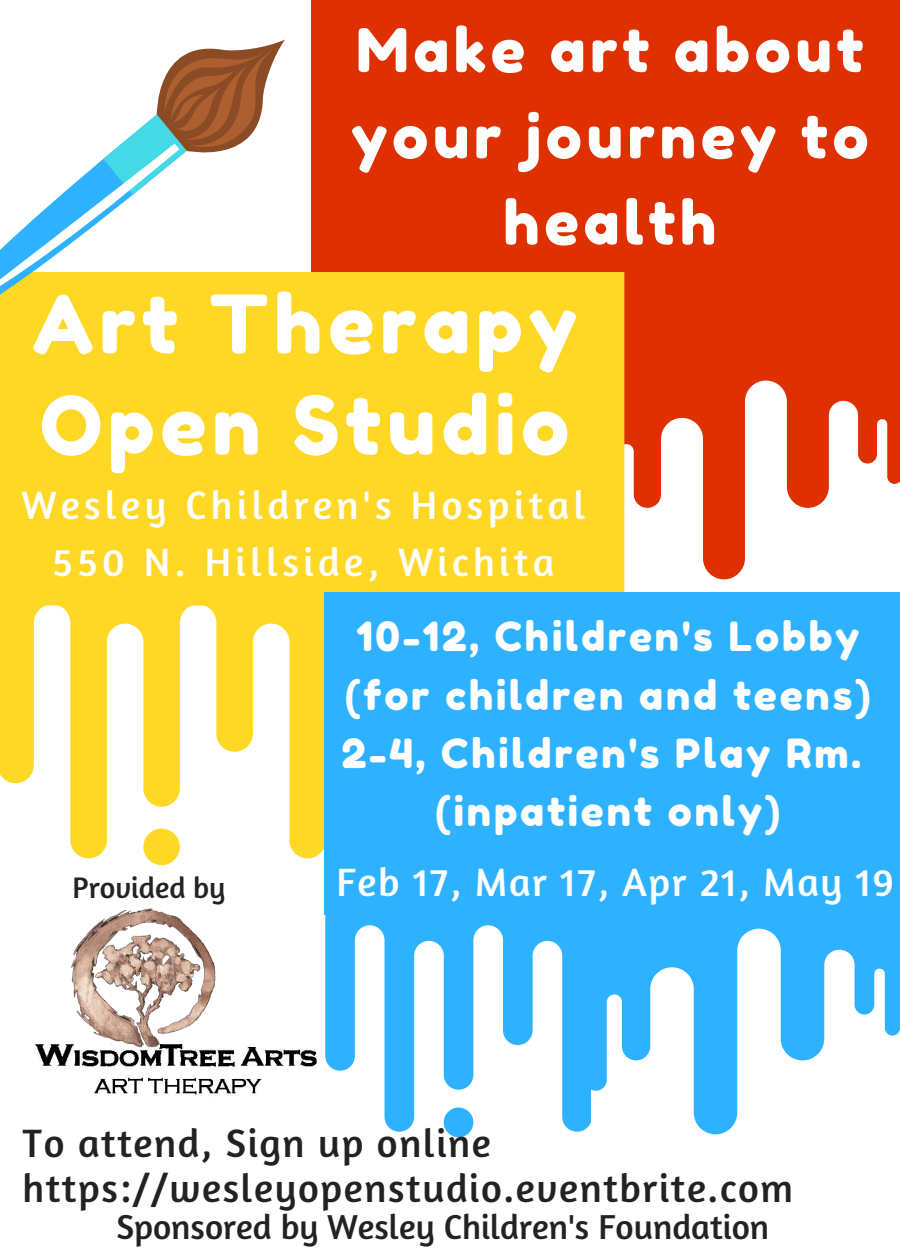
<style>
.page{position:relative;width:900px;height:1260px;background:#fff}
.page>*{position:absolute;margin:0;border:0;box-sizing:border-box;transform-origin:0 0}
.t1{font:80.5px/101.2px "Fredoka One";letter-spacing:.07em;color:#fff}
.t2{font:60.5px/86.2px "Fredoka One";letter-spacing:.075em;color:#fefefe;text-align:center}
.t3{font:40.25px/58px "Fredoka One";letter-spacing:.07em;color:#fefefe;text-align:center}
.t4{font:40.25px/45px "Amaranth";letter-spacing:.04em;color:#222}
.t5{font:40.25px/56.2px "Amaranth";letter-spacing:.11em;color:#fefefe;text-align:center}
.t6{font:40.25px "Amaranth";letter-spacing:.04em;color:#fefefe}
.t7{font:35.25px "Amaranth";color:#222}
.t8{font:30.25px "Amaranth";color:#222}
</style>
<div class="page">
<div style="left:311px;top:0;width:589px;height:362px;background:#de3000"></div>
<svg style="left:624px;top:362px;width:276px;height:217px"></svg>
<img style="left:35px;top:1044px;width:282px;height:52px">
<svg style="left:0;top:606px;width:324px;height:259px"></svg>
<div style="left:0;top:272px;width:624px;height:334px;background:#ffd826"></div>
<div style="left:324px;top:592px;width:576px;height:323px;background:#2eb2ff"></div>
<svg style="left:325px;top:915px;width:260px;height:222px"></svg>
<svg style="left:585px;top:915px;width:315px;height:219px"></svg>
<svg style="left:0;top:39px;width:338px;height:300px"></svg>
<img style="left:66px;top:908px;width:155px;height:144px">
<h2 class="t2" style="left:351px;top:7px;width:519px">Make art about your journey to health</h2>
<h1 class="t1" style="left:32px;top:273px;width:546px">Art Therapy<br>Open Studio</h1>
<p class="t5" style="left:21px;top:476px;width:566px">Wesley Children's Hospital<br>550 N. Hillside, Wichita</p>
<p class="t3" style="left:342px;top:608px;width:530px">10-12, Children's Lobby (for children and teens)<br>2-4, Children's Play Rm. (inpatient only)</p>
<p class="t8" style="left:73px;top:869px;width:154px">Provided by</p>
<p class="t6" style="left:336px;top:857px;width:559px">Feb 17, Mar 17, Apr 21, May 19</p>
<p class="t4" style="left:22px;top:1119px;width:772px">To attend, Sign up online https://wesleyopenstudio.eventbrite.com</p>
<p class="t7" style="left:116px;top:1205px;width:654px">Sponsored by Wesley Children's Foundation</p>
</div>
